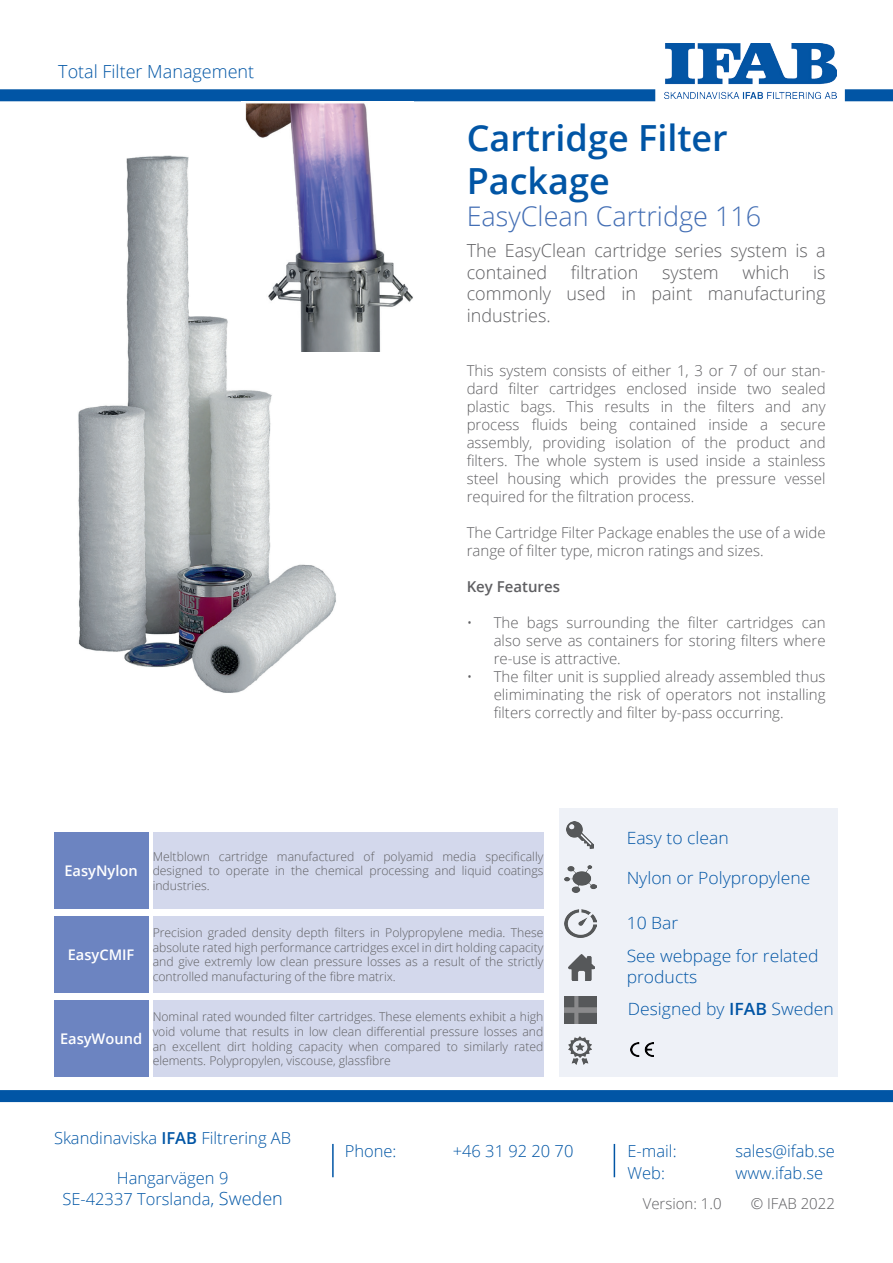
<style>
.page{position:relative;width:893px;height:1263px;background:#fff}
.page>*{position:absolute;margin:0;border:0;box-sizing:border-box;transform-origin:0 0}
.t1{font:600 36px/43.2px "Open Sans";color:#0155a5}
.t2{font:300 27px "Open Sans";color:#436eb4}
.t3{font:300 18px/21.6px "Open Sans";color:#5f5f62}
.t4{font:300 18px "Open Sans";color:#0155a5}
.t5{font:300 16.8px/33.8px "Open Sans";color:#0155a5;scale:1.04 1}
.t6{font:300 16.5px/21.6px "Open Sans";color:#0155a5}
.t7{font:300 15px/18px "Open Sans";color:#5f5f62;text-align:justify}
.t8{font:600 15px "Open Sans";color:#5f5f62}
.t9{font:600 14.7px "Open Sans";color:#fff}
.t10{font:300 12.15px/14.7px "Open Sans";color:#5f5f62;text-align:justify}
.s1{font-weight:600}
.s2{font-size:18px}
</style>
<div class="page">
<img style="left:78px;top:155px;width:258px;height:538px">
<div style="left:559px;top:809px;width:279px;height:268px;background:#eef1f7"></div>
<img style="left:564px;top:865px;width:32px;height:27px">
<img style="left:567px;top:821px;width:27px;height:28px">
<img style="left:564px;top:910px;width:32px;height:27px">
<img style="left:568px;top:954px;width:27px;height:27px">
<img style="left:564px;top:996px;width:32px;height:27px">
<img style="left:568px;top:1037px;width:24px;height:27px">
<img style="left:664px;top:44px;width:172px;height:54px">
<div style="left:0;top:1090px;width:893px;height:12px;background:#0155a5"></div>
<div style="left:0;top:89px;width:655px;height:12px;background:#0155a5"></div>
<div style="left:845px;top:89px;width:48px;height:12px;background:#0155a5"></div>
<hr style="left:614px;top:1144px;width:1px;height:33px;background:#0155a5">
<hr style="left:332px;top:1144px;width:2px;height:33px;background:#0155a5">
<img style="left:630px;top:1042px;width:23px;height:14px">
<img style="left:242px;top:103px;width:171px;height:249px">
<div style="left:54px;top:832px;width:94px;height:77px;background:#6c84c1"></div>
<div style="left:153px;top:832px;width:390px;height:77px;background:#d3d8ec"></div>
<div style="left:54px;top:916px;width:94px;height:77px;background:#6c84c1"></div>
<div style="left:153px;top:916px;width:390px;height:77px;background:#d3d8ec"></div>
<div style="left:54px;top:1000px;width:94px;height:77px;background:#6c84c1"></div>
<div style="left:153px;top:1000px;width:390px;height:77px;background:#d3d8ec"></div>
<p class="t4" style="left:58px;top:59px;width:198px">Total Filter Management</p>
<h1 class="t1" style="left:467px;top:115px;width:263px">Cartridge Filter<br>Package</h1>
<h2 class="t2" style="left:467px;top:198px;width:296px">EasyClean Cartridge 116</h2>
<p class="t3" style="left:467px;top:239px;width:360px">The EasyClean cartridge series system is a contained</p>
<p class="t3" style="left:571px;top:261px;width:69px">filtration</p>
<p class="t3" style="left:662px;top:261px;width:58px">system</p>
<p class="t3" style="left:742px;top:261px;width:48px">which</p>
<p class="t3" style="left:467px;top:261px;width:360px;text-align:justify;text-indent:346px">is commonly used in paint manufacturing industries.</p>
<p class="t7" style="left:467px;top:361px;width:360px">This system consists of either 1, 3 or 7 of our stan&shy;dard filter cartridges enclosed inside two sealed plastic bags. This results in the filters and any process fluids being contained inside a secure assembly, providing isolation of the product and filters. The whole system is used inside a stainless steel housing which provides the pressure vessel required for the filtration process.</p>
<p class="t7" style="left:467px;top:523px;width:360px">The Cartridge Filter Package enables the use of a wide range of filter type, micron ratings and sizes.</p>
<p class="t8" style="left:467px;top:576px;width:95px">Key Features</p>
<p class="t7" style="left:494px;top:613px;width:333px;text-indent:-27px">• The bags surrounding the filter cartridges can also serve as containers for storing filters where re-use is attractive.</p>
<p class="t7" style="left:494px;top:667px;width:333px;text-indent:-27px">• The filter unit is supplied already assembled thus elimiminating the risk of operators not installing filters correctly and filter by-pass occurring.</p>
<p class="t5" style="left:627px;top:820px;width:100px">Easy to clean</p>
<p class="t9" style="left:64px;top:861px;width:75px">EasyNylon</p>
<p class="t10" style="left:153px;top:849px;width:392px">Meltblown cartridge manufactured of polyamid media specifically designed to operate in the chemical processing and liquid coatings industries.</p>
<p class="t9" style="left:68px;top:944px;width:68px">EasyCMIF</p>
<p class="t9" style="left:60px;top:1029px;width:84px">EasyWound</p>
<p class="t10" style="left:153px;top:925px;width:392px">Precision graded density depth filters in Polypropylene media. These absolute rated high performance cartridges excel in dirt holding capacity and give extremly low clean pressure losses as a result of the strictly controlled manufacturing of the fibre matrix.</p>
<p class="t10" style="left:153px;top:1009px;width:392px">Nominal rated wounded filter cartridges. These elements exhibit a high void volume that results in low clean differential pressure losses and an excellent dirt holding capacity when compared to similarly rated elements. Polypropylen, viscouse, glassfibre</p>
<p class="t6" style="left:54px;top:1127px;width:239px">Skandinaviska <span class="s1">IFAB</span> Filtrering AB</p>
<p class="t6" style="left:62px;top:1166px;width:222px;text-align:center">Hangarvägen 9<br>SE-42337 Torslanda<span class="s2">, Sweden</span></p>
<p class="t6" style="left:345px;top:1140px;width:53px">Phone:</p>
<p class="t6" style="left:453px;top:1140px;width:122px">+46 31 92 20 70</p>
<p class="t5" style="left:627px;top:860px;width:178px">Nylon or Polypropylene</p>
<p class="t5" style="left:627px;top:905px;width:186px">10 Bar<br>See webpage for related</p>
<p class="t5" style="left:627px;top:959px;width:70px">products</p>
<p class="t5" style="left:628px;top:991px;width:200px">Designed by <span class="s1">IFAB</span> Sweden</p>
<p class="t6" style="left:627px;top:1140px;width:51px">E-mail:<br>Web:</p>
<p class="t6" style="left:735px;top:1140px;width:101px">sales@ifab.se www.ifab.se</p>
<p class="t7" style="left:643px;top:1194px;width:80px">Version: 1.0</p>
<p class="t7" style="left:751px;top:1194px;width:86px">© IFAB 2022</p>
</div>
